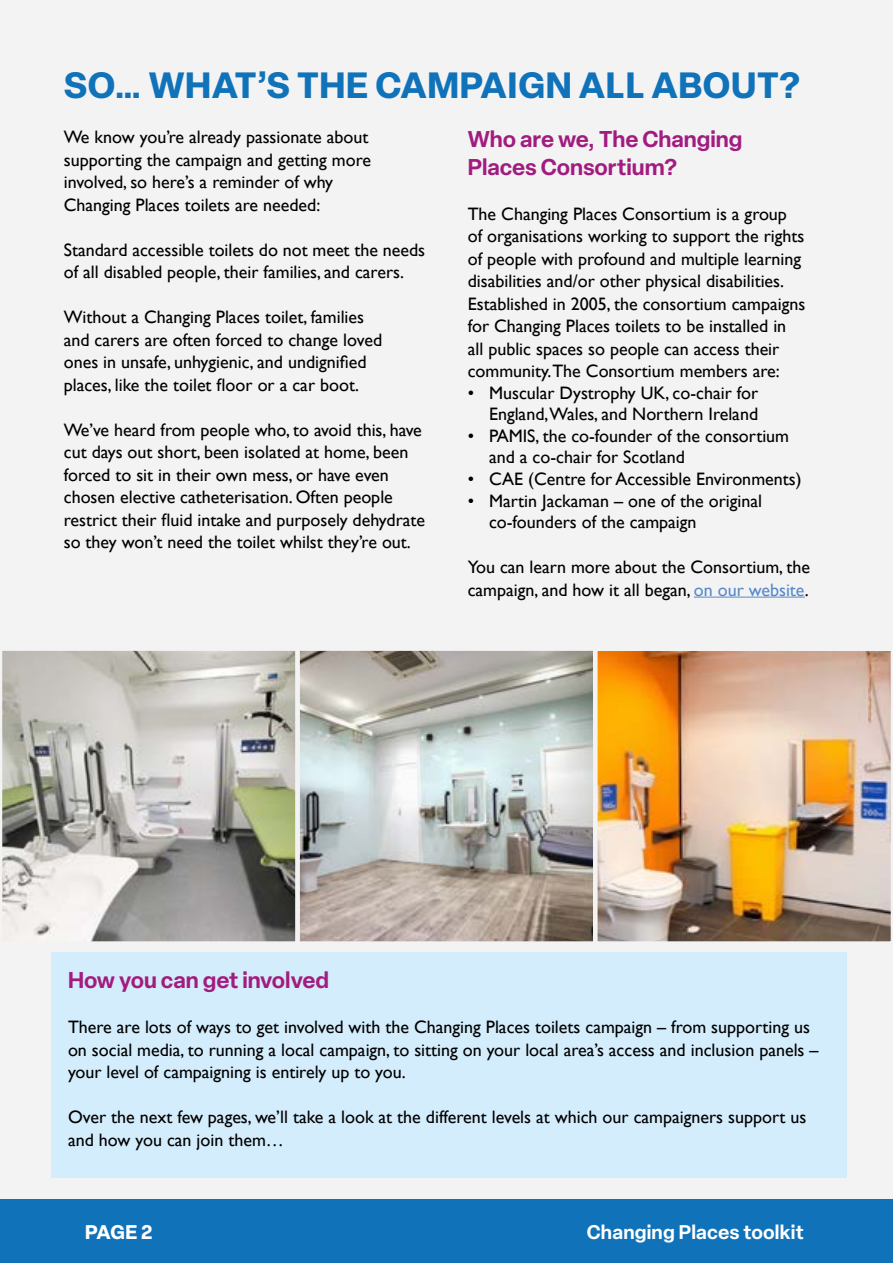
<style>
.page{position:relative;width:893px;height:1263px;background:#f4f3f4}
.page>*{position:absolute;margin:0;border:0;box-sizing:border-box;transform-origin:0 0}
.t1{font:700 36px "Elza";letter-spacing:.02em;color:#1072b9}
.t2{font:600 22.5px/27px "Elza";color:#a21c7f}
.t3{font:600 19.5px "Elza";letter-spacing:.01em;color:#fff}
.t4{font:700 19.5px "Elza";color:#fff}
.t5{font:18px/22.5px "Gill Sans";color:#000}
.s1{color:#588ac8}
</style>
<div class="page">
<div style="left:0;top:1199px;width:893px;height:64px;background:#1072b9"></div>
<div style="left:51px;top:953px;width:795px;height:225px;background:#d4edfc"></div>
<img style="left:300px;top:651px;width:293px;height:290px">
<svg style="left:2px;top:650px;width:293px;height:292px;background:#b4b3ac"></svg>
<hr style="left:694px;top:597px;width:111px;height:1px;background:#588ac8">
<div style="left:295px;top:646px;width:303px;height:300px;border:4px solid #f4f3f4"></div>
<img style="left:593px;top:646px;width:298px;height:300px">
<h1 class="t1" style="left:64px;top:59px;width:737px">SO… WHAT’S THE CAMPAIGN ALL ABOUT?</h1>
<p class="t5" style="left:64px;top:126px;width:309px">We know you’re already passionate about supporting the campaign and getting more involved, so here’s a reminder of why Changing Places toilets are needed:</p>
<p class="t5" style="left:64px;top:239px;width:363px">Standard accessible toilets do not meet the needs of all disabled people, their families, and carers.</p>
<p class="t5" style="left:64px;top:306px;width:320px">Without a Changing Places toilet, families and carers are often forced to change loved ones in unsafe, unhygienic, and undignified places, like the toilet floor or a car boot.</p>
<p class="t5" style="left:64px;top:419px;width:363px">We’ve heard from people who, to avoid this, have cut days out short, been isolated at home, been forced to sit in their own mess, or have even chosen elective catheterisation. Often people restrict their fluid intake and purposely dehydrate so they won’t need the toilet whilst they’re out.</p>
<p class="t2" style="left:468px;top:126px;width:276px">Who are we, The Changing<br>Places Consortium?</p>
<p class="t5" style="left:468px;top:203px;width:339px">The Changing Places Consortium is a group of organisations working to support the rights of people with profound and multiple learning disabilities and/or other physical disabilities.<br>Established in 2005, the consortium campaigns for Changing Places toilets to be installed in all public spaces so people can access their community.The Consortium members are:</p>
<p class="t5" style="left:468px;top:382px;width:292px;line-height:21.6px;text-align:right">• Muscular Dystrophy UK, co-chair for<br>England,Wales, and Northern Ireland</p>
<p class="t5" style="left:489px;top:425px;width:302px;line-height:21.6px;text-indent:-21px">• PAMIS, the co-founder of the consortium and a co-chair for Scotland</p>
<p class="t5" style="left:468px;top:468px;width:335px">• CAE (Centre for Accessible Environments)</p>
<p class="t5" style="left:489px;top:490px;width:274px;line-height:21.6px;text-indent:-21px">• Martin Jackaman – one of the original co-founders of the campaign</p>
<p class="t5" style="left:468px;top:556px;width:344px">You can learn more about the Consortium, the campaign, and how it all began, <span class="s1">on our website</span>.</p>
<p class="t2" style="left:68px;top:966px;width:263px">How you can get involved</p>
<p class="t5" style="left:68px;top:1016px;width:752px">There are lots of ways to get involved with the Changing Places toilets campaign – from supporting us on social media, to running a local campaign, to sitting on your local area’s access and inclusion panels – your level of campaigning is entirely up to you.</p>
<p class="t5" style="left:68px;top:1106px;width:740px">Over the next few pages, we’ll take a look at the different levels at which our campaigners support us and how you can join them…</p>
<p class="t4" style="left:85px;top:1218px;width:69px">PAGE 2</p>
<p class="t3" style="left:587px;top:1218px;width:218px">Changing Places toolkit</p>
</div>
